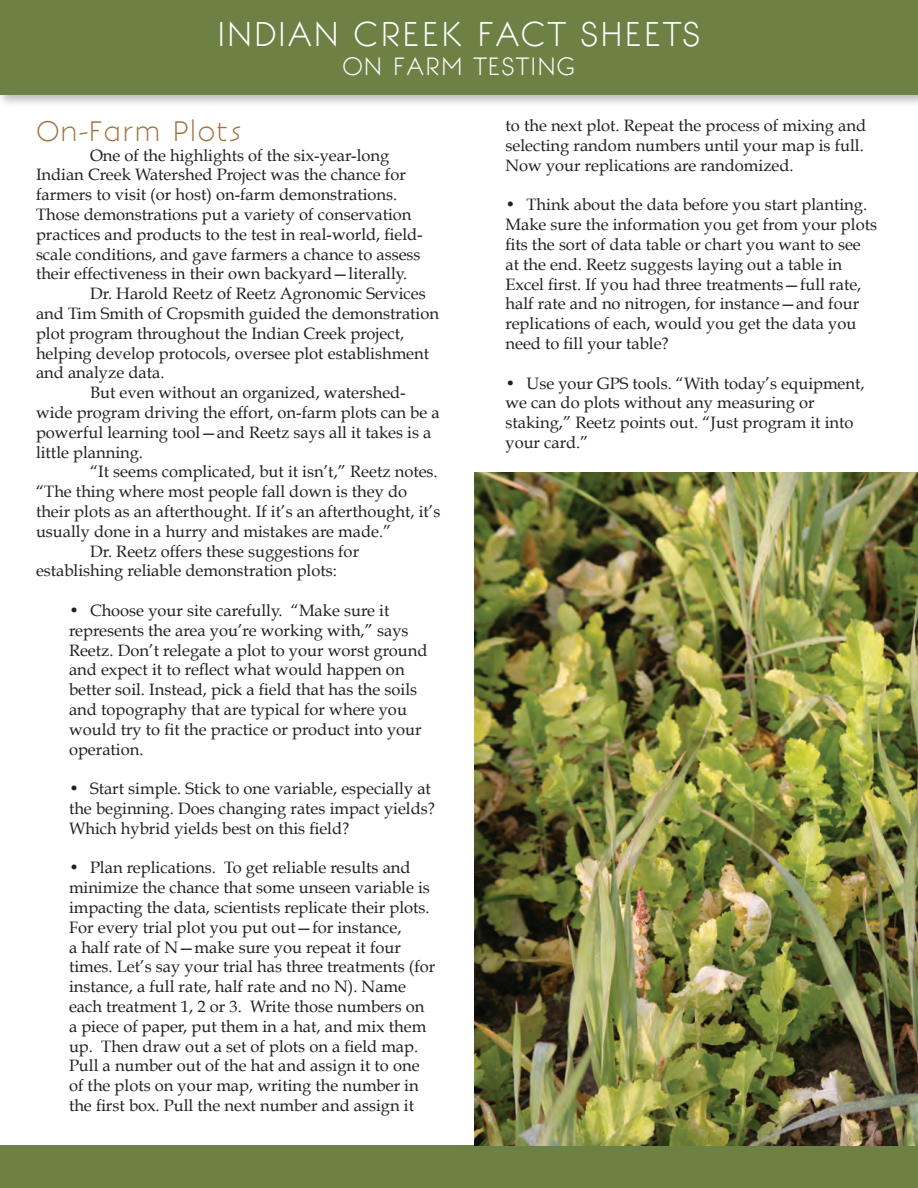
<style>
.page{position:relative;width:918px;height:1188px;background:#fff}
.page>*{position:absolute;margin:0;border:0;box-sizing:border-box;transform-origin:0 0}
.t1{font:300 33px "Bonveno CF";color:#fff}
.t2{font:300 27px "Bonveno CF";color:#9e7440}
.t3{font:300 24px "Bonveno CF";color:#fff}
.t4{font:16.5px/19.8px "Book Antiqua";color:#231f20}
</style>
<div class="page">
<div style="left:0;top:1146px;width:918px;height:42px;background:#6e8145"></div>
<div style="left:0;top:0;width:918px;height:108px;background:#939598;opacity:.62"></div>
<div style="left:0;top:0;width:918px;height:94px;background:#6e8145"></div>
<img style="left:474px;top:472px;width:444px;height:674px">
<h1 class="t1" style="left:216px;top:12px;width:465px">INDIAN CREEK FACT SHEETS</h1>
<h3 class="t3" style="left:342px;top:50px;width:235px">ON FARM TESTI NG</h3>
<h2 class="t2" style="left:36px;top:113px;width:208px">ON-FARM PLOTS</h2>
<p class="t4" style="left:90px;top:145px;width:301px">One of the highlights of the six-year-long</p>
<p class="t4" style="left:36px;top:165px;width:371px">Indian Creek Watershed Project was the chance for</p>
<p class="t4" style="left:36px;top:185px;width:363px">farmers to visit (or host) on-farm demonstrations.</p>
<p class="t4" style="left:36px;top:205px;width:377px">Those demonstrations put a variety of conservation</p>
<p class="t4" style="left:36px;top:224px;width:388px">practices and products to the test in real-world, field-</p>
<p class="t4" style="left:36px;top:244px;width:386px">scale conditions, and gave farmers a chance to assess</p>
<p class="t4" style="left:36px;top:264px;width:373px">their effectiveness in their own backyard—literally.</p>
<p class="t4" style="left:90px;top:284px;width:337px">Dr. Harold Reetz of Reetz Agronomic Services</p>
<p class="t4" style="left:36px;top:304px;width:405px">and Tim Smith of Cropsmith guided the demonstration</p>
<p class="t4" style="left:36px;top:323px;width:370px">plot program throughout the Indian Creek project,</p>
<p class="t4" style="left:36px;top:343px;width:395px">helping develop protocols, oversee plot establishment</p>
<p class="t4" style="left:36px;top:363px;width:130px">and analyze data.</p>
<p class="t4" style="left:90px;top:383px;width:317px">But even without an organized, watershed-</p>
<p class="t4" style="left:36px;top:403px;width:405px">wide program driving the effort, on-farm plots can be a</p>
<p class="t4" style="left:36px;top:422px;width:397px">powerful learning tool—and Reetz says all it takes is a</p>
<p class="t4" style="left:36px;top:442px;width:109px">little planning.</p>
<p class="t4" style="left:90px;top:462px;width:349px">“It seems complicated, but it isn’t,” Reetz notes.</p>
<p class="t4" style="left:36px;top:482px;width:373px">“The thing where most people fall down is they do</p>
<p class="t4" style="left:36px;top:502px;width:406px">their plots as an afterthought. If it’s an afterthought, it’s</p>
<p class="t4" style="left:36px;top:521px;width:357px">usually done in a hurry and mistakes are made.”</p>
<p class="t4" style="left:90px;top:541px;width:271px">Dr. Reetz offers these suggestions for</p>
<p class="t4" style="left:36px;top:561px;width:302px">establishing reliable demonstration plots:</p>
<p class="t4" style="left:69px;top:601px;width:360px">• Choose your site carefully. “Make sure it represents the area you’re working with,” says Reetz. Don’t relegate a plot to your worst ground and expect it to reflect what would happen on better soil. Instead, pick a field that has the soils and topography that are typical for where you would try to fit the practice or product into your operation.</p>
<p class="t4" style="left:69px;top:779px;width:368px">• Start simple. Stick to one variable, especially at the beginning. Does changing rates impact yields?<br>Which hybrid yields best on this field?</p>
<p class="t4" style="left:69px;top:858px;width:368px">• Plan replications. To get reliable results and minimize the chance that some unseen variable is impacting the data, scientists replicate their plots.<br>For every trial plot you put out—for instance,<br>a half rate of N—make sure you repeat it four times. Let’s say your trial has three treatments (for instance, a full rate, half rate and no N). Name each treatment 1, 2 or 3. Write those numbers on a piece of paper, put them in a hat, and mix them up. Then draw out a set of plots on a field map.<br>Pull a number out of the hat and assign it to one of the plots on your map, writing the number in the first box. Pull the next number and assign it</p>
<p class="t4" style="left:506px;top:116px;width:362px">to the next plot. Repeat the process of mixing and selecting random numbers until your map is full.<br>Now your replications are randomized.</p>
<p class="t4" style="left:506px;top:195px;width:373px">• Think about the data before you start planting.<br>Make sure the information you get from your plots fits the sort of data table or chart you want to see at the end. Reetz suggests laying out a table in Excel first. If you had three treatments—full rate, half rate and no nitrogen, for instance—and four replications of each, would you get the data you need to fill your table?</p>
<p class="t4" style="left:506px;top:373px;width:361px">• Use your GPS tools. “With today’s equipment, we can do plots without any measuring or staking,” Reetz points out. “Just program it into your card.”</p>
</div>
